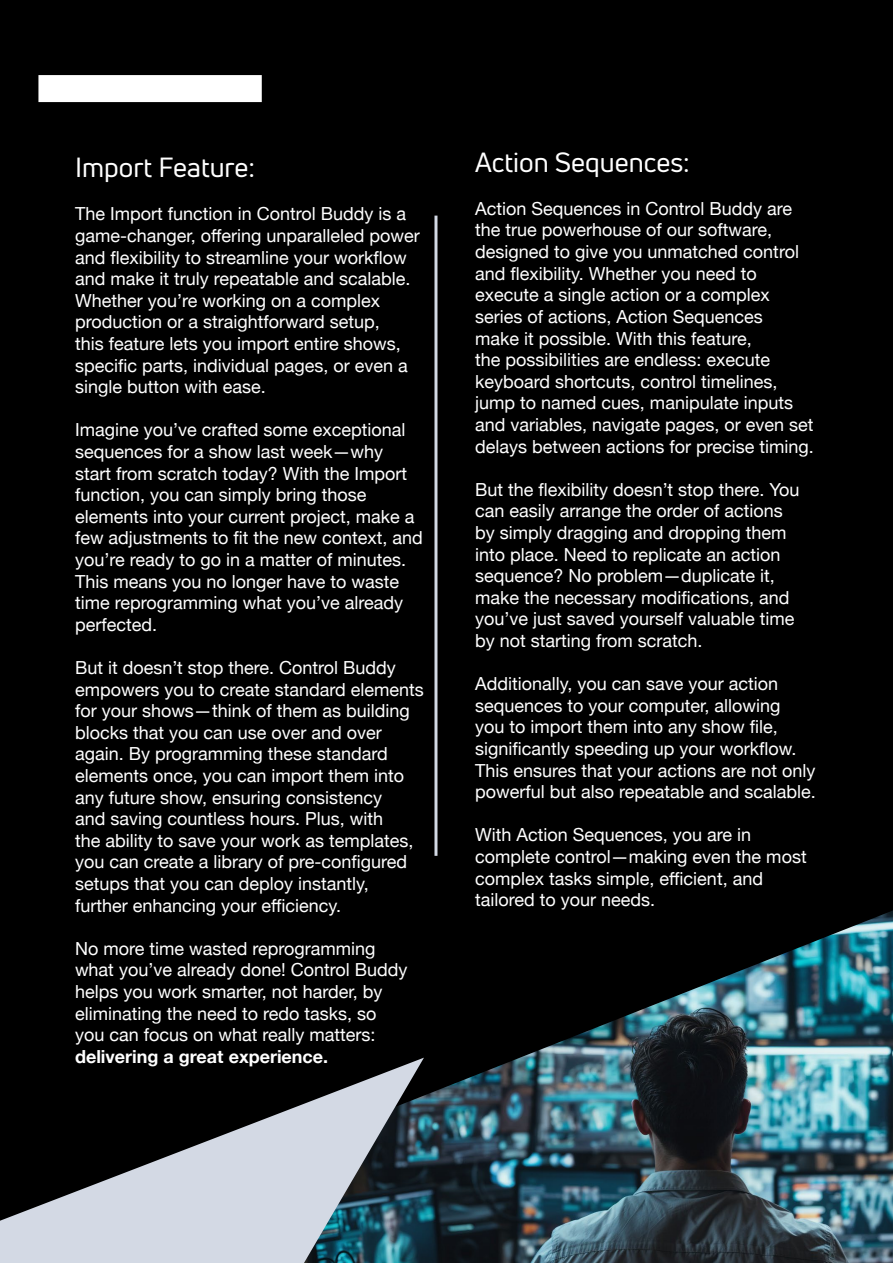
<style>
.page{position:relative;width:893px;height:1263px;background:#000}
.page>*{position:absolute;margin:0;border:0;box-sizing:border-box;transform-origin:0 0}
.t1{font:27px "Uni Neue";color:#fff}
.t2{font:18px/21.6px "Helvetica Neue";color:#fff}
.t3{font:700 18px "Helvetica Neue";color:#fff}
</style>
<div class="page">
<img style="left:423px;top:910px;width:470px;height:353px">
<svg style="left:0;top:1058px;width:424px;height:205px"></svg>
<div style="left:38px;top:75px;width:224px;height:27px;background:#fff"></div>
<hr style="left:434px;top:216px;width:3px;height:640px;background:#d3d9e4">
<h1 class="t1" style="left:75px;top:151px;width:181px">Import Feature:</h1>
<p class="t2" style="left:75px;top:204px;width:346px">The Import function in Control Buddy is a game-changer, offering unparalleled power and flexibility to streamline your workflow and make it truly repeatable and scalable.<br>Whether you’re working on a complex production or a straightforward setup,<br>this feature lets you import entire shows, specific parts, individual pages, or even a single button with ease.</p>
<p class="t2" style="left:75px;top:420px;width:349px">Imagine you’ve crafted some exceptional sequences for a show last week—why start from scratch today? With the Import function, you can simply bring those elements into your current project, make a few adjustments to fit the new context, and you’re ready to go in a matter of minutes.<br>This means you no longer have to waste time reprogramming what you’ve already perfected.</p>
<p class="t2" style="left:75px;top:658px;width:350px">But it doesn’t stop there. Control Buddy empowers you to create standard elements for your shows—think of them as building blocks that you can use over and over again. By programming these standard elements once, you can import them into any future show, ensuring consistency<br>and saving countless hours. Plus, with<br>the ability to save your work as templates, you can create a library of pre-configured setups that you can deploy instantly, further enhancing your efficiency.</p>
<p class="t2" style="left:75px;top:939px;width:334px">No more time wasted reprogramming what you’ve already done! Control Buddy helps you work smarter, not harder, by eliminating the need to redo tasks, so you can focus on what really matters:</p>
<p class="t3" style="left:75px;top:1042px;width:255px">delivering a great experience.</p>
<h1 class="t1" style="left:475px;top:145px;width:216px">Action Sequences:</h1>
<p class="t2" style="left:475px;top:199px;width:340px">Action Sequences in Control Buddy are the true powerhouse of our software, designed to give you unmatched control and flexibility. Whether you need to execute a single action or a complex series of actions, Action Sequences<br>make it possible. With this feature,<br>the possibilities are endless: execute keyboard shortcuts, control timelines, jump to named cues, manipulate inputs and variables, navigate pages, or even set delays between actions for precise timing.</p>
<p class="t2" style="left:475px;top:480px;width:326px">But the flexibility doesn’t stop there. You can easily arrange the order of actions by simply dragging and dropping them into place. Need to replicate an action sequence? No problem—duplicate it, make the necessary modifications, and you’ve just saved yourself valuable time by not starting from scratch.</p>
<p class="t2" style="left:475px;top:674px;width:342px">Additionally, you can save your action sequences to your computer, allowing<br>you to import them into any show file, significantly speeding up your workflow.<br>This ensures that your actions are not only powerful but also repeatable and scalable.</p>
<p class="t2" style="left:475px;top:825px;width:333px">With Action Sequences, you are in complete control—making even the most complex tasks simple, efficient, and tailored to your needs.</p>
</div>
